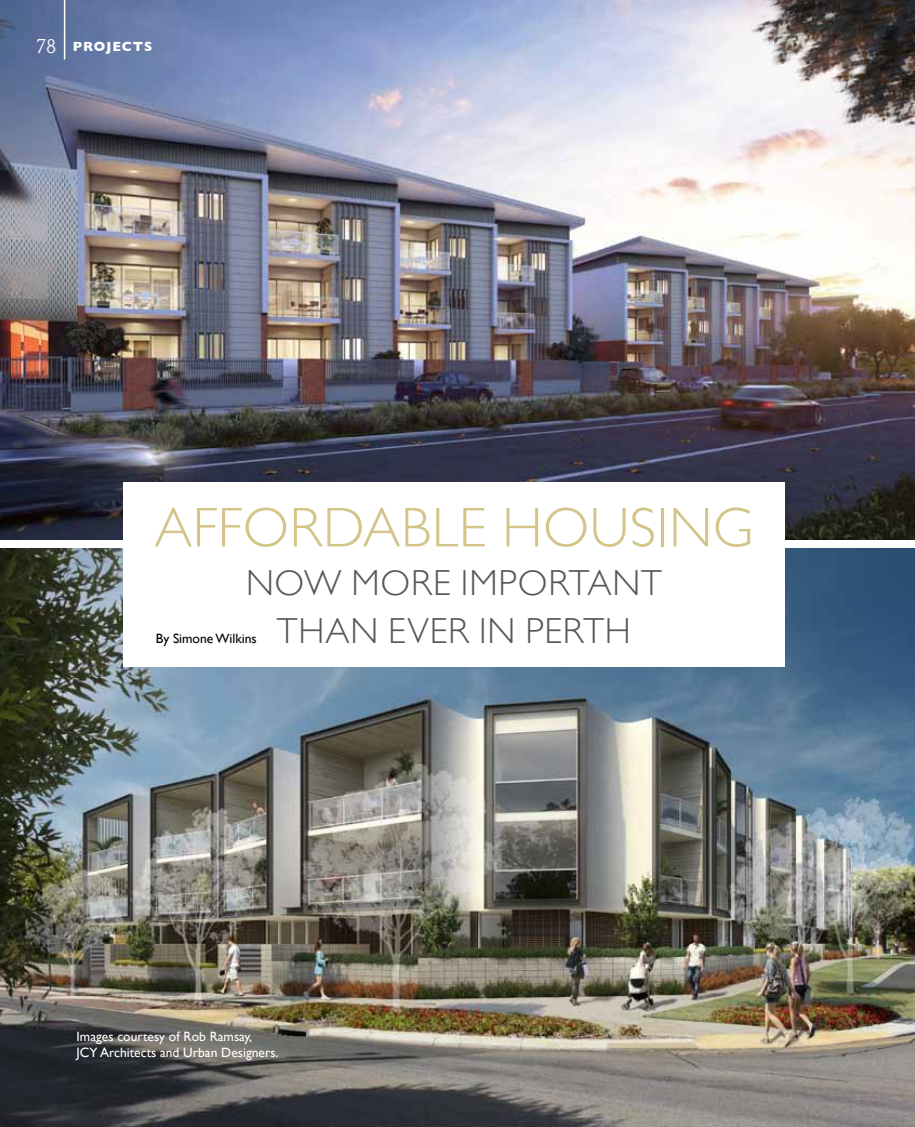
<style>
.page{position:relative;width:915px;height:1127px;background:#fff}
.page>*{position:absolute;margin:0;border:0;box-sizing:border-box;transform-origin:0 0}
.t1{font:300 56.25px "Gill Sans";letter-spacing:.01em;color:#d3c487}
.t2{font:300 36.15px/48.3px "Gill Sans";letter-spacing:.02em;color:#58585a;text-align:center}
.t3{font:13.5px/16.2px "Gill Sans";color:#fff}
.t4{font:13.5px "Gill Sans";color:#000}
.t5{font:700 13.5px "Gill Sans";color:#fff}
.s1{font-family:"Weidemann LT";font-weight:400;font-size:19.5px}
</style>
<div class="page">
<img style="left:0;top:0;width:914px;height:539px">
<img style="left:0;top:549px;width:914px;height:578px">
<div style="left:123px;top:482px;width:661px;height:184px;background:#fff"></div>
<hr style="left:64px;top:0;width:1px;height:60px;background:#fff">
<p class="t5" style="left:36px;top:35px;width:48px"><span class="s1">78</span> PRO</p>
<p class="t5" style="left:106px;top:35px;width:47px">JECTS</p>
<h1 class="t1" style="left:154px;top:484px;width:600px">AFFORDABLE HOUSING</h1>
<h2 class="t2" style="left:246px;top:557px;width:417px">NOW MORE IM PORTANT<br>THAN EVER IN PERTH</h2>
<p class="t4" style="left:156px;top:630px;width:102px">By Simone Wilkins</p>
<p class="t3" style="left:77px;top:1028px;width:203px">Images courtesy of Rob Ramsay,<br>JCY Architects and Urban Designers.</p>
</div>
